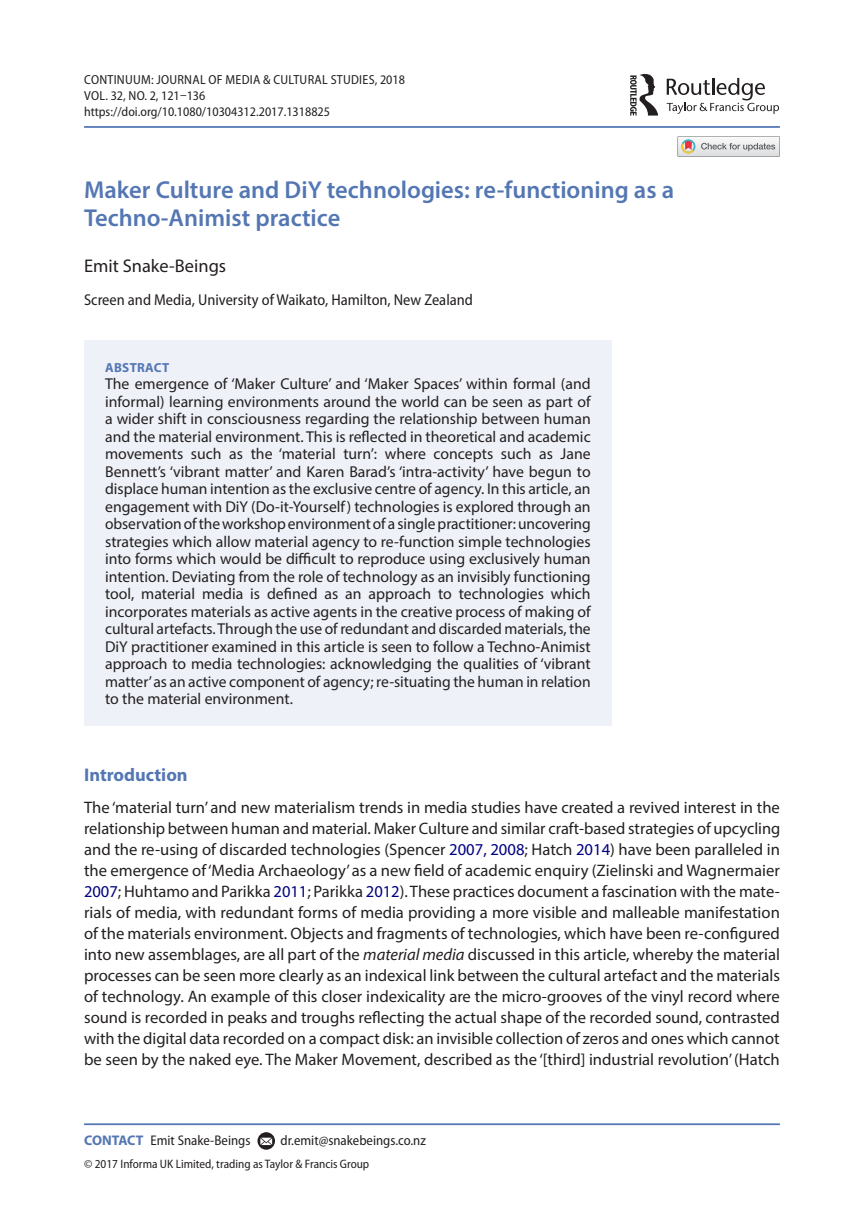
<style>
.page{position:relative;width:864px;height:1231px;background:#fff}
.page>*{position:absolute;margin:0;border:0;box-sizing:border-box;transform-origin:0 0}
.t1{font:600 24.5px/28px "Myriad Pro";color:#5477b3}
.t2{font:18.38px "Myriad Pro";color:#231f20}
.t3{font:700 18.38px "Myriad Pro";color:#5477b3}
.t4{font:16.62px/21px "Myriad Pro";color:#231f20;text-align:justify}
.t5{font:15.75px/17.5px "Myriad Pro";color:#231f20;text-align:justify}
.t6{font:semi-condensed 15.75px "Myriad Pro";color:#231f20}
.t7{font:semi-condensed 14px "Myriad Pro";color:#231f20}
.t8{font:semi-condensed 13.12px/15.8px "Myriad Pro";color:#231f20}
.t9{font:700 13.12px "Myriad Pro";letter-spacing:.02em;color:#5477b3}
.t10{font:semi-condensed 12.25px "Myriad Pro";color:#231f20}
.s1{color:#000080}
.s2{font-style:italic}
.s3{font-weight:700;font-stretch:normal;color:#5477b3}
</style>
<div class="page">
<hr style="left:84px;top:126px;width:695px;height:2px;background:#5477b3">
<div style="left:84px;top:340px;width:527px;height:385px;background:#eef1f7"></div>
<hr style="left:84px;top:1123px;width:695px;height:1px;background:#5477b3">
<svg style="left:257px;top:1132px;width:18px;height:17px"></svg>
<svg style="left:260px;top:1137px;width:12px;height:7px"></svg>
<svg style="left:666px;top:78px;width:112px;height:36px"></svg>
<svg style="left:630px;top:74px;width:28px;height:42px"></svg>
<svg style="left:677px;top:136px;width:102px;height:20px"></svg>
<p class="t8" style="left:84px;top:72px;width:322px">Continuum: Journal of Media &amp; Cultural Studies, 2018<br>VOL. 32, NO. 2, 121–136 https://doi.org/10.1080/10304312.2017.1318825</p>
<h1 class="t1" style="left:84px;top:175px;width:591px">Maker Culture and DiY technologies: re-functioning as a<br>Techno-Animist practice</h1>
<p class="t2" style="left:84px;top:254px;width:144px">Emit Snake-Beings</p>
<p class="t6" style="left:84px;top:291px;width:390px">Screen and Media, University of Waikato, Hamilton, New Zealand</p>
<p class="t9" style="left:105px;top:358px;width:66px">ABSTRACT</p>
<p class="t5" style="left:105px;top:375px;width:487px">The emergence of ‘Maker Culture’ and ‘Maker Spaces’ within formal (and informal) learning environments around the world can be seen as part of a wider shift in consciousness regarding the relationship between human and the material environment. This is reflected in theoretical and academic movements such as the ‘material turn’: where concepts such as Jane Bennett’s ‘vibrant matter’ and Karen Barad’s ‘intra-activity’ have begun to displace human intention as the exclusive centre of agency. In this article, an engagement with DiY (Do-it-Yourself) technologies is explored through an observation of the workshop environment of a single practitioner: uncovering strategies which allow material agency to re-function simple technologies into forms which would be difficult to reproduce using exclusively human intention. Deviating from the role of technology as an invisibly functioning tool, material media is defined as an approach to technologies which incorporates materials as active agents in the creative process of making of cultural artefacts. Through the use of redundant and discarded materials, the DiY practitioner examined in this article is seen to follow a Techno-Animist approach to media technologies: acknowledging the qualities of ‘vibrant matter’ as an active component of agency; re-situating the human in relation to the material environment.</p>
<p class="t3" style="left:84px;top:763px;width:105px">Introduction</p>
<p class="t4" style="left:84px;top:796px;width:697px">The ‘material turn’ and new materialism trends in media studies have created a revived interest in the relationship between human and material. Maker Culture and similar craft-based strategies of upcycling and the re-using of discarded technologies (Spencer <span class="s1">2007, 2008</span>; Hatch <span class="s1">2014</span>) have been paralleled in the emergence of ‘Media Archaeology’ as a new field of academic enquiry (Zielinski and Wagnermaier <span class="s1">2007</span>; Huhtamo and Parikka <span class="s1">2011</span>; Parikka <span class="s1">2012</span>). These practices document a fascination with the mate&shy;rials of media, with redundant forms of media providing a more visible and malleable manifestation of the materials environment. Objects and fragments of technologies, which have been re-configured into new assemblages, are all part of the <span class="s2">material media</span> discussed in this article, whereby the material processes can be seen more clearly as an indexical link between the cultural artefact and the materials of technology. An example of this closer indexicality are the micro-grooves of the vinyl record where sound is recorded in peaks and troughs reflecting the actual shape of the recorded sound, contrasted with the digital data recorded on a compact disk: an invisible collection of zeros and ones which cannot be seen by the naked eye. The Maker Movement, described as the ‘[third] industrial revolution’ (Hatch</p>
<p class="t7" style="left:84px;top:1132px;width:168px"><span class="s3">CONTACT</span> Emit Snake-Beings</p>
<p class="t7" style="left:280px;top:1132px;width:147px">dr.emit@snakebeings.co.nz</p>
<p class="t10" style="left:84px;top:1156px;width:286px">© 2017 Informa UK Limited, trading as Taylor &amp; Francis Group</p>
</div>
